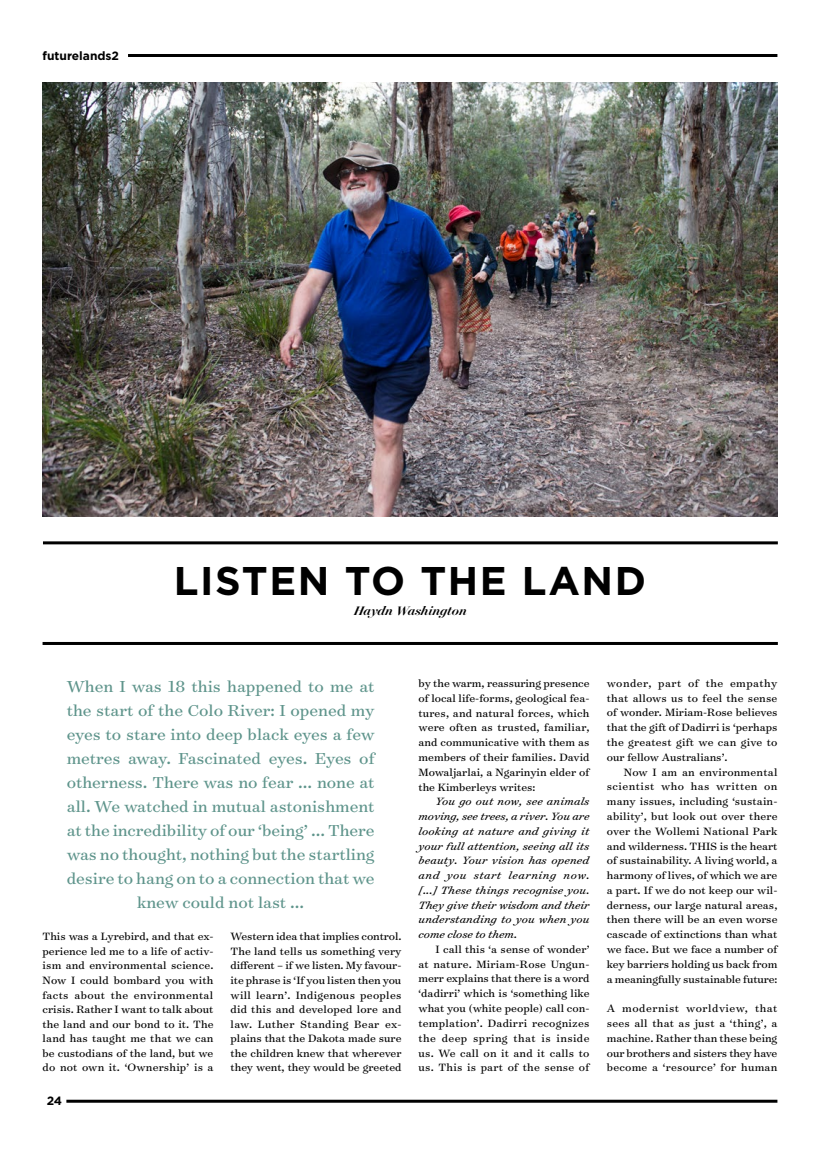
<style>
.page{position:relative;width:820px;height:1149px;background:#fff}
.page>*{position:absolute;margin:0;border:0;box-sizing:border-box;transform-origin:0 0}
.t1{font:700 40px "Gotham";letter-spacing:.04em;color:#000}
.t2{font:18px/24px "Surveyor Text";color:#5e948b;text-align:center}
.t3{font:italic 500 14px "Surveyor Fine";color:#000}
.t4{font:12px/14.8px "Surveyor Text";color:#000;text-align:justify}
.t5{font:italic 12px/14.7px "Surveyor Text";color:#000;text-align:justify}
.t6{font:700 12px "Gotham";color:#000}
</style>
<div class="page">
<hr style="left:128px;top:54px;width:649px;height:3px;background:#000">
<hr style="left:66px;top:1099px;width:711px;height:3px;background:#000">
<img style="left:43px;top:82px;width:734px;height:434px">
<hr style="left:43px;top:541px;width:734px;height:3px;background:#000">
<hr style="left:43px;top:641px;width:734px;height:3px;background:#000">
<p class="t6" style="left:43px;top:48px;width:78px">futurelands2</p>
<h1 class="t1" style="left:174px;top:554px;width:473px">LISTEN TO THE LAND</h1>
<p class="t3" style="left:354px;top:601px;width:114px">Haydn Washington</p>
<p class="t2" style="left:67px;top:673px;width:309px">When I was 18 this happened to me at the start of the Colo River: I opened my eyes to stare into deep black eyes a few metres away. Fascinated eyes. Eyes of otherness. There was no fear ... none at all. We watched in mutual astonishment at the incredibility of our ‘being’ ... There was no thought, nothing but the startling desire to hang on to a connection that we knew could not last ...</p>
<p class="t4" style="left:43px;top:928px;width:172px">This was a Lyrebird, and that ex&shy;perience led me to a life of activ&shy;ism and environmental science.<br>Now I could bombard you with facts about the environmental crisis. Rather I want to talk about the land and our bond to it. The land has taught me that we can be custodians of the land, but we do not own it. ‘Ownership’ is a</p>
<p class="t4" style="left:230px;top:928px;width:172px">Western idea that implies control.<br>The land tells us something very different – if we listen. My favour&shy;ite phrase is ‘If you listen then you will learn’. Indigenous peoples did this and developed lore and law. Luther Standing Bear ex&shy;plains that the Dakota made sure the children knew that wherever they went, they would be greeted</p>
<p class="t6" style="left:47px;top:1092px;width:17px">24</p>
<p class="t4" style="left:418px;top:675px;width:172px">by the warm, reassuring presence of local life-forms, geological fea&shy;tures, and natural forces, which were often as trusted, familiar, and communicative with them as members of their families. David Mowaljarlai, a Ngarinyin elder of the Kimberleys writes:</p>
<p class="t5" style="left:418px;top:793px;width:172px;text-indent:17px">You go out now, see animals moving, see trees, a river. You are looking at nature and giving it your full attention, seeing all its beauty. Your vision has opened and you start learning now. [...] These things recognise you.<br>They give their wisdom and their understanding to you when you come close to them.</p>
<p class="t4" style="left:418px;top:940px;width:172px;text-indent:17px">I call this ‘a sense of wonder’ at nature. Miriam-Rose Ungun&shy;merr explains that there is a word ‘dadirri’ which is ‘something like what you (white people) call con&shy;templation’. Dadirri recognizes the deep spring that is inside us. We call on it and it calls to us. This is part of the sense of</p>
<p class="t4" style="left:606px;top:675px;width:172px">wonder, part of the empathy that allows us to feel the sense of wonder. Miriam-Rose believes that the gift of Dadirri is ‘perhaps the greatest gift we can give to our fellow Australians’.</p>
<p class="t4" style="left:606px;top:763px;width:172px;text-indent:17px">Now I am an environmental scientist who has written on many issues, including ‘sustain&shy;ability’, but look out over there over the Wollemi National Park and wilderness. THIS is the heart of sustainability. A living world, a harmony of lives, of which we are a part. If we do not keep our wil&shy;derness, our large natural areas, then there will be an even worse cascade of extinctions than what we face. But we face a number of key barriers holding us back from a meaningfully sustainable future:</p>
<p class="t4" style="left:606px;top:1000px;width:172px">A modernist worldview, that sees all that as just a ‘thing’, a machine. Rather than these being our brothers and sisters they have become a ‘resource’ for human</p>
</div>
